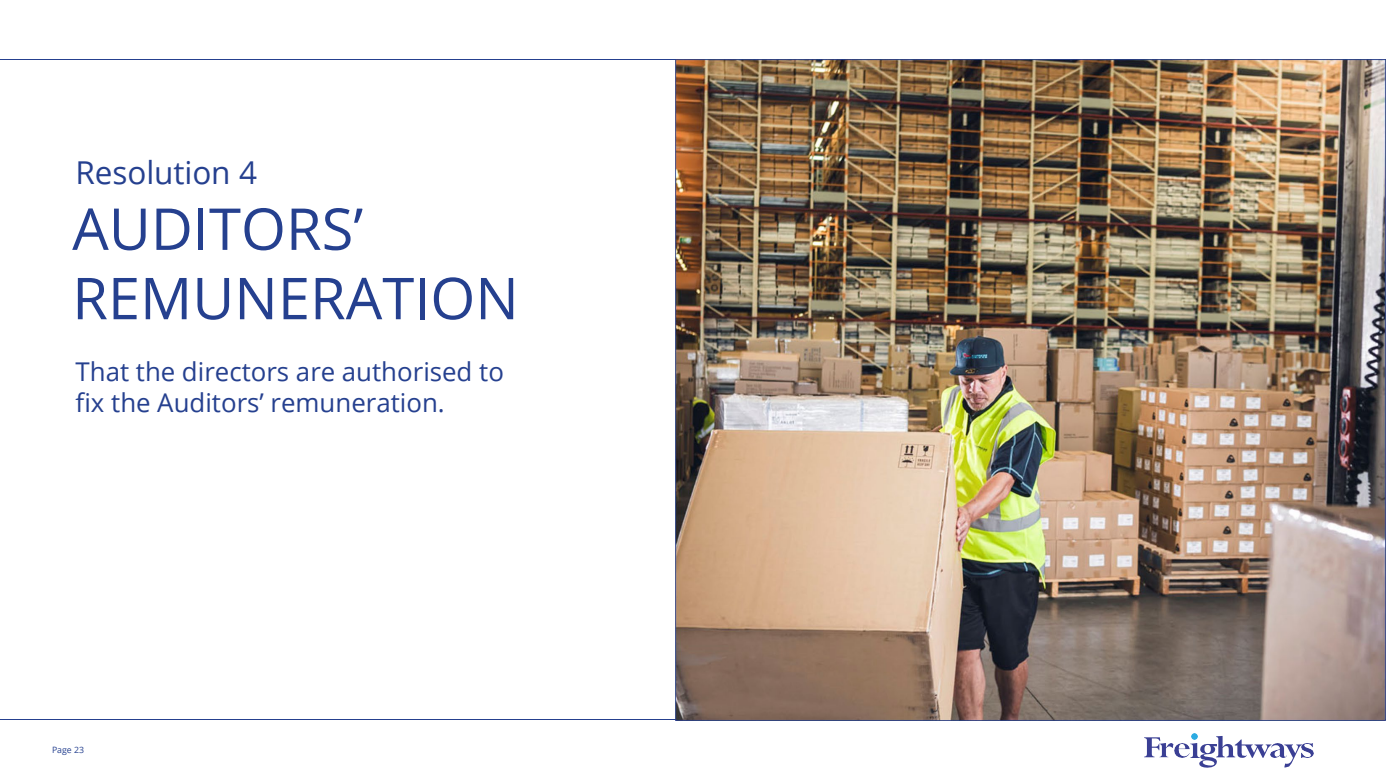
<style>
.page{position:relative;width:1386px;height:780px;background:#fff}
.page>*{position:absolute;margin:0;border:0;box-sizing:border-box;transform-origin:0 0}
.t1{font:57.75px/69.3px "Open Sans";color:#25408f}
.t2{font:31.5px "Open Sans";letter-spacing:-.005em;color:#25408f}
.t3{font:25.81px/31.2px "Open Sans";color:#25408f}
.t4{font:8.75px "Open Sans";letter-spacing:-.005em;color:#25408f}
</style>
<div class="page">
<hr style="left:0;top:60px;width:1385px;height:1px;background:#25408f">
<hr style="left:0;top:719px;width:1385px;height:1px;background:#25408f">
<svg style="left:1144px;top:737px;width:16px;height:20px"></svg>
<img style="left:1159px;top:743px;width:31px;height:14px">
<img style="left:1271px;top:743px;width:13px;height:14px">
<svg style="left:1284px;top:744px;width:17px;height:23px"></svg>
<img style="left:1301px;top:743px;width:11px;height:14px">
<svg style="left:1190px;top:733px;width:81px;height:34px"></svg>
<img style="left:675px;top:59px;width:710px;height:661px">
<p class="t2" style="left:76px;top:150px;width:183px">Resolution 4</p>
<p class="t1" style="left:72px;top:193px;width:448px">AUDITORS’<br>REMUNERATION</p>
<p class="t3" style="left:76px;top:355px;width:430px">That the directors are authorised to fix the Auditors’ remuneration.</p>
<p class="t4" style="left:52px;top:743px;width:33px">Page 23</p>
</div>
